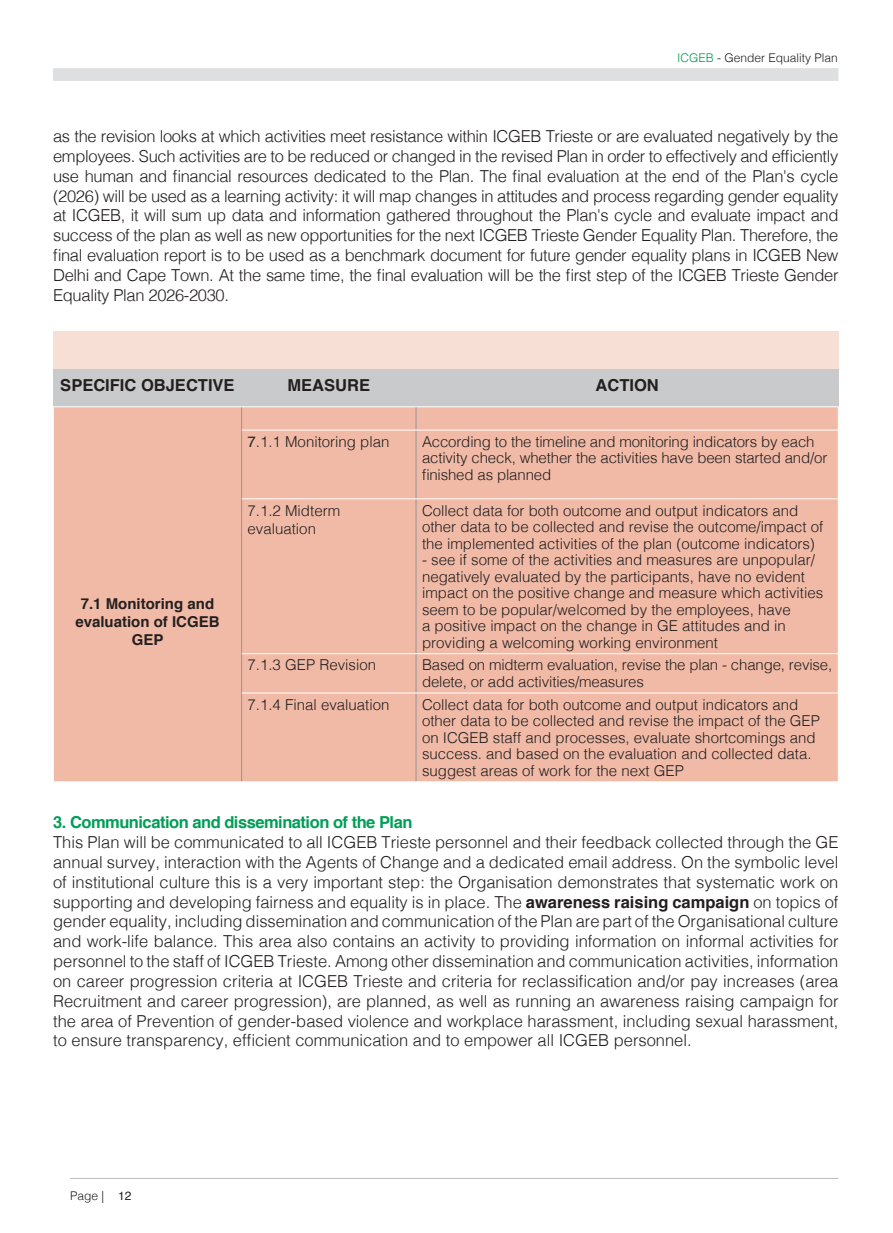
<style>
.page{position:relative;width:893px;height:1233px;background:#fff}
.page>*{position:absolute;margin:0;border:0;box-sizing:border-box;transform-origin:0 0}
.t1{font:300 16.5px/19.8px "Helvetica";letter-spacing:-.01em;color:#231f20;text-align:justify}
.t2{font:700 16.5px "Helvetica";letter-spacing:-.03em;color:#009e57}
.t3{font:700 16.5px "Helvetica";color:#231f20}
.t4{font:300 15px/16.5px "Helvetica";color:#231f20}
.t5{font:700 15px/18px "Helvetica";color:#231f20;text-align:center}
.t6{font:300 12px "Helvetica";color:#231f20}
.s1{color:#009e57}
.s2{font-weight:400}
.s3{font-weight:700}
</style>
<div class="page">
<div style="left:53px;top:68px;width:785px;height:13px;background:#dedfe0"></div>
<hr style="left:70px;top:1177px;width:768px;height:1px;background:#bcbdc0">
<div style="left:53px;top:369px;width:785px;height:38px;background:#c9cacb"></div>
<div style="left:53px;top:331px;width:785px;height:38px;background:#f7dfd5"></div>
<div style="left:54px;top:407px;width:784px;height:374px;background:#f0baa6"></div>
<svg style="left:241px;top:407px;width:1px;height:23px"></svg>
<svg style="left:416px;top:407px;width:1px;height:23px"></svg>
<hr style="left:241px;top:430px;width:1px;height:69px;background:#939598">
<hr style="left:416px;top:430px;width:1px;height:68px;background:#939598">
<hr style="left:241px;top:499px;width:1px;height:154px;background:#939598">
<hr style="left:416px;top:499px;width:1px;height:154px;background:#939598">
<hr style="left:241px;top:653px;width:1px;height:40px;background:#939598">
<hr style="left:416px;top:653px;width:1px;height:39px;background:#939598">
<hr style="left:241px;top:693px;width:1px;height:88px;background:#939598">
<hr style="left:416px;top:693px;width:1px;height:88px;background:#939598">
<hr style="left:53px;top:406px;width:188px;height:1px;background:#fff">
<hr style="left:241px;top:406px;width:175px;height:1px;background:#fff">
<hr style="left:416px;top:406px;width:422px;height:1px;background:#fff">
<hr style="left:242px;top:430px;width:174px;height:1px;background:#fff">
<hr style="left:416px;top:430px;width:422px;height:1px;background:#fff">
<hr style="left:242px;top:498px;width:174px;height:1px;background:#fff">
<hr style="left:416px;top:498px;width:422px;height:1px;background:#fff">
<hr style="left:242px;top:653px;width:174px;height:1px;background:#fff">
<hr style="left:416px;top:653px;width:422px;height:1px;background:#fff">
<hr style="left:242px;top:692px;width:174px;height:1px;background:#fff">
<hr style="left:416px;top:692px;width:422px;height:1px;background:#fff">
<p class="t6" style="left:677px;top:47px;width:162px"><span class="s1">ICGEB</span> - Gender Equality Plan</p>
<p class="t1" style="left:53px;top:125px;width:786px">as the revision looks at which activities meet resistance within ICGEB Trieste or are evaluated negatively by the employees. Such activities are to be reduced or changed in the revised Plan in order to effectively and efficiently use human and financial resources dedicated to the Plan. The final evaluation at the end of the Plan's cycle (2026) will be used as a learning activity: it will map changes in attitudes and process regarding gender equality at ICGEB, it will sum up data and information gathered throughout the Plan's cycle and evaluate impact and success of the plan as well as new opportunities for the next ICGEB Trieste Gender Equality Plan. Therefore, the final evaluation report is to be used as a benchmark document for future gender equality plans in ICGEB New Delhi and Cape Town. At the same time, the final evaluation will be the first step of the ICGEB Trieste Gender Equality Plan 2026-2030.</p>
<p class="t3" style="left:60px;top:372px;width:176px">SPECIFIC OBJECTIVE</p>
<p class="t3" style="left:287px;top:372px;width:84px">MEASURE</p>
<p class="t3" style="left:595px;top:372px;width:65px">ACTION</p>
<p class="t4" style="left:247px;top:432px;width:143px"><span class="s2">7</span>.1.1 Monitoring plan</p>
<p class="t4" style="left:422px;top:432px;width:407px">According to the timeline and monitoring indicators by each activity check, whether the activities have been started and/or finished as planned</p>
<p class="t4" style="left:247px;top:500px;width:94px;line-height:18px">7.1.2 Midterm evaluation</p>
<p class="t4" style="left:422px;top:501px;width:403px">Collect data for both outcome and output indicators and other data to be collected and revise the outcome/impact of the implemented activities of the plan (outcome indicators)</p>
<p class="t4" style="left:422px;top:550px;width:402px">- see if some of the activities and measures are unpopular/ negatively evaluated by the participants, have no evident impact on the positive change and measure which activities seem to be popular/welcomed by the employees, have<br>a positive impact on the change in GE attitudes and in providing a welcoming working environment</p>
<p class="t4" style="left:247px;top:655px;width:130px">7.1.3 GEP Revision</p>
<p class="t4" style="left:422px;top:655px;width:412px">Based on midterm evaluation, revise the plan - change, revise, delete, or add activities/measures</p>
<p class="t4" style="left:247px;top:695px;width:143px">7.1.4 Final evaluation</p>
<p class="t4" style="left:422px;top:695px;width:399px">Collect data for both outcome and output indicators and other data to be collected and revise the impact of the GEP on ICGEB staff and processes, evaluate shortcomings and success. and based on the evaluation and collected data. suggest areas of work for the next GEP</p>
<p class="t2" style="left:53px;top:809px;width:361px">3. Communication and dissemination of the Plan</p>
<p class="t1" style="left:53px;top:831px;width:786px">This Plan will be communicated to all ICGEB Trieste personnel and their feedback collected through the GE annual survey, interaction with the Agents of Change and a dedicated email address. On the symbolic level of institutional culture this is a very important step: the Organisation demonstrates that systematic work on supporting and developing fairness and equality is in place. The <span class="s3">awareness raising campaign</span> on topics of gender equality, including dissemination and communication of the Plan are part of the Organisational culture and work-life balance. This area also contains an activity to providing information on informal activities for personnel to the staff of ICGEB Trieste. Among other dissemination and communication activities, information on career progression criteria at ICGEB Trieste and criteria for reclassification and/or pay increases (area Recruitment and career progression), are planned, as well as running an awareness raising campaign for the area of Prevention of gender-based violence and workplace harassment, including sexual harassment, to ensure transparency, efficient communication and to empower all ICGEB personnel.</p>
<p class="t5" style="left:75px;top:594px;width:146px">7.1 Monitoring and evaluation of ICGEB<br>GEP</p>
<p class="t6" style="left:70px;top:1185px;width:63px">Page | <span class="s2">12</span></p>
</div>
